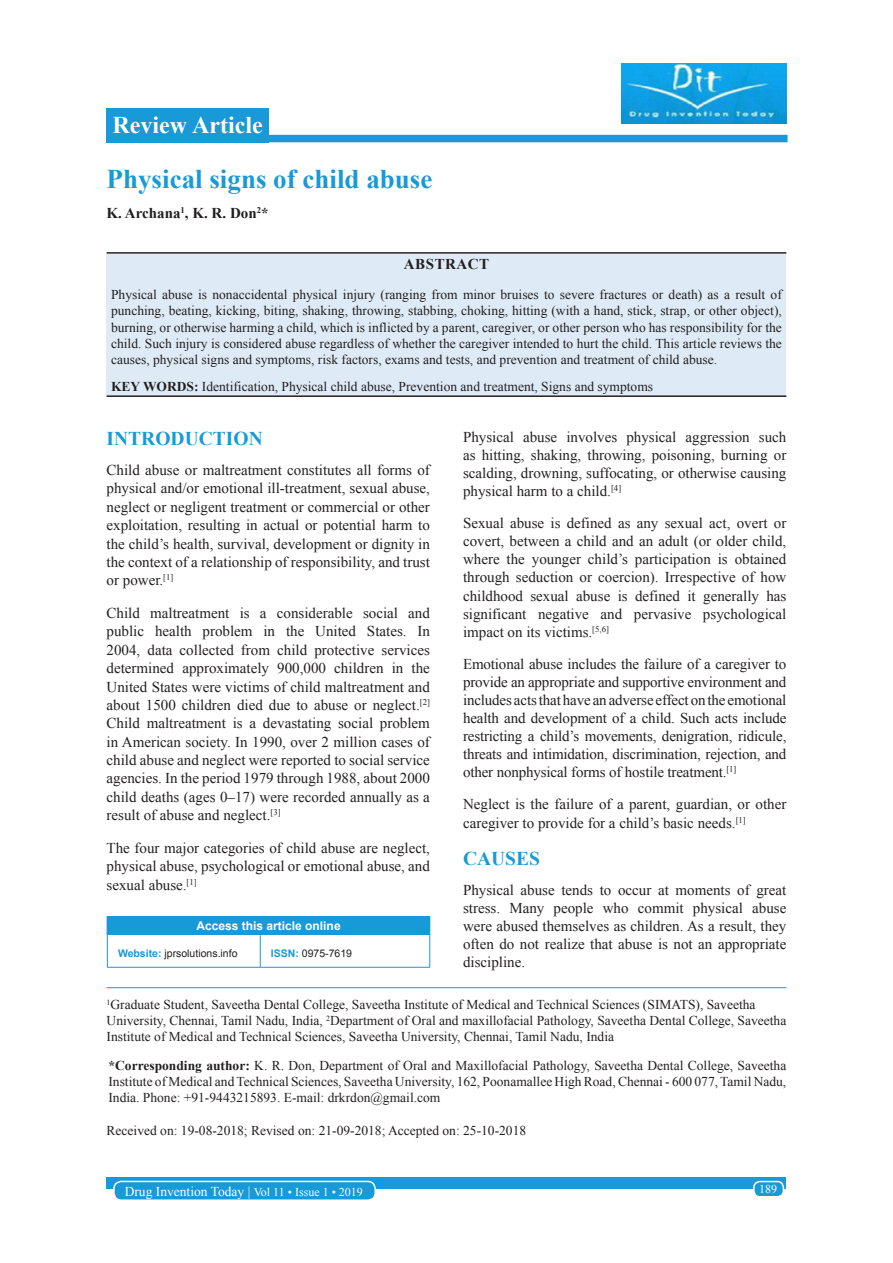
<style>
.page{position:relative;width:893px;height:1263px;background:#fff}
.page>*{position:absolute;margin:0;border:0;box-sizing:border-box;transform-origin:0 0}
.AT{font:700 27px "Times New Roman";color:#179ad7}
.AH{font:700 24px "Times New Roman";color:#fff}
.t1{font:700 19.5px "Times New Roman";color:#179ad7}
.TX{font:15px/18px "Times New Roman";color:#231f20;text-align:justify}
.AU{font:700 15px "Times New Roman";color:#231f20}
.ABSH{font:700 15px "Times New Roman";letter-spacing:.035em;color:#231f20}
.ABS{font:13.5px/16.2px "Times New Roman";color:#231f20;text-align:justify}
.AFF{font:13.5px/16.2px "Times New Roman";color:#231f20}
.ADD{font:13.5px/16.2px "Times New Roman";color:#231f20;text-align:justify}
.KWD{font:13.5px "Times New Roman";color:#231f20}
.HIS{font:13.5px "Times New Roman";color:#231f20}
.foot1{font:13.5px "Times New Roman";color:#fff}
.ATAO{font:700 12px "Arial";color:#fff}
.foot1-2{font:12px "Times New Roman";color:#fff}
.WEBSITE{font:10.5px "Arial";color:#231f20}
.s1{font-weight:700}
.s2{font-weight:700;color:#179ad7}
.s3{font-size:12px}
</style>
<div class="page">
<div style="left:106px;top:1177px;width:680px;height:12px;background:#179ad7"></div>
<div style="left:753px;top:1181px;width:30px;height:15px;background:#179ad7;border-radius:6px"></div>
<div style="left:752px;top:1180px;width:31px;height:17px;border:2px solid #fff;border-radius:6px"></div>
<div style="left:114px;top:1181px;width:261px;height:19px;background:#179ad7;border-radius:7px"></div>
<div style="left:113px;top:1180px;width:263px;height:21px;border:2px solid #fff;border-radius:7px"></div>
<div style="left:106px;top:108px;width:162px;height:34px;background:#179ad7"></div>
<div style="left:265px;top:135px;width:522px;height:7px;background:#179ad7"></div>
<hr style="left:106px;top:987px;width:680px;height:1px;background:#179ad7">
<div style="left:107px;top:916px;width:322px;height:19px;background:#179ad7"></div>
<svg style="left:106px;top:917px;width:1px;height:18px"></svg>
<hr style="left:106px;top:916px;width:154px;height:1px;background:#179ad7">
<hr style="left:260px;top:916px;width:170px;height:1px;background:#179ad7">
<svg style="left:429px;top:917px;width:1px;height:18px"></svg>
<hr style="left:107px;top:935px;width:1px;height:32px;background:#179ad7">
<hr style="left:107px;top:967px;width:153px;height:1px;background:#179ad7">
<hr style="left:260px;top:935px;width:1px;height:32px;background:#179ad7">
<hr style="left:429px;top:935px;width:1px;height:32px;background:#179ad7">
<hr style="left:260px;top:967px;width:170px;height:1px;background:#179ad7">
<img style="left:621px;top:63px;width:164px;height:60px">
<div style="left:106px;top:254px;width:680px;height:141px;background:#deebf7"></div>
<hr style="left:106px;top:252px;width:680px;height:2px;background:#231f20">
<hr style="left:106px;top:395px;width:680px;height:2px;background:#231f20">
<p class="AH" style="left:112px;top:108px;width:151px">Review Article</p>
<p class="AT" style="left:106px;top:159px;width:327px">Physical signs of child abuse</p>
<p class="AU" style="left:106px;top:202px;width:163px">K. Archana<sup>1</sup>, K. R. Don<sup>2</sup>*</p>
<p class="ABSH" style="left:403px;top:253px;width:87px">ABSTRACT</p>
<p class="ABS" style="left:111px;top:286px;width:672px">Physical abuse is nonaccidental physical injury (ranging from minor bruises to severe fractures or death) as a result of punching, beating, kicking, biting, shaking, throwing, stabbing, choking, hitting (with a hand, stick, strap, or other object), burning, or otherwise harming a child, which is inflicted by a parent, caregiver, or other person who has responsibility for the child. Such injury is considered abuse regardless of whether the caregiver intended to hurt the child. This article reviews the causes, physical signs and symptoms, risk factors, exams and tests, and prevention and treatment of child abuse.</p>
<p class="KWD" style="left:111px;top:377px;width:543px"><span class="s1">KEY WORDS:</span> Identification, Physical child abuse, Prevention and treatment, Signs and symptoms</p>
<h1 class="t1" style="left:106px;top:424px;width:157px">INTRODUCTION</h1>
<p class="TX" style="left:106px;top:460px;width:325px;line-height:18.5px">Child abuse or maltreatment constitutes all forms of physical and/or emotional ill-treatment, sexual abuse, neglect or negligent treatment or commercial or other exploitation, resulting in actual or potential harm to the child’s health, survival, development or dignity in the context of a relationship of responsibility, and trust or power.<sup>[1]</sup></p>
<p class="TX" style="left:106px;top:603px;width:325px;line-height:18.5px">Child maltreatment is a considerable social and public health problem in the United States. In 2004, data collected from child protective services determined approximately 900,000 children in the United States were victims of child maltreatment and about 1500 children died due to abuse or neglect.<sup>[2] </sup>Child maltreatment is a devastating social problem in American society. In 1990, over 2 million cases of child abuse and neglect were reported to social service agencies. In the period 1979 through 1988, about 2000 child deaths (ages 0–17) were recorded annually as a result of abuse and neglect.<sup>[3]</sup></p>
<p class="TX" style="left:106px;top:838px;width:325px;line-height:18.5px">The four major categories of child abuse are neglect, physical abuse, psychological or emotional abuse, and sexual abuse.<sup>[1]</sup></p>
<p class="ATAO" style="left:196px;top:918px;width:146px">Access this article online</p>
<p class="WEBSITE" style="left:118px;top:946px;width:121px"><span class="s2">Website:</span> jprsolutions.info</p>
<p class="WEBSITE" style="left:271px;top:946px;width:83px"><span class="s2">ISSN:</span> 0975-7619</p>
<p class="TX" style="left:463px;top:427px;width:325px">Physical abuse involves physical aggression such as hitting, shaking, throwing, poisoning, burning or scalding, drowning, suffocating, or otherwise causing physical harm to a child.<sup>[4]</sup></p>
<p class="TX" style="left:463px;top:514px;width:325px">Sexual abuse is defined as any sexual act, overt or covert, between a child and an adult (or older child, where the younger child’s participation is obtained through seduction or coercion). Irrespective of how childhood sexual abuse is defined it generally has significant negative and pervasive psychological impact on its victims.<sup>[5,6]</sup></p>
<p class="TX" style="left:463px;top:654px;width:325px">Emotional abuse includes the failure of a caregiver to provide an appropriate and supportive environment and includes acts that have an adverse effect on the emotional health and development of a child. Such acts include restricting a child’s movements, denigration, ridicule, threats and intimidation, discrimination, rejection, and other nonphysical forms of hostile treatment.<sup>[1]</sup></p>
<p class="TX" style="left:463px;top:795px;width:325px">Neglect is the failure of a parent, guardian, or other caregiver to provide for a child’s basic needs.<sup>[1]</sup></p>
<h1 class="t1" style="left:463px;top:844px;width:78px">CAUSES</h1>
<p class="TX" style="left:463px;top:880px;width:325px">Physical abuse tends to occur at moments of great stress. Many people who commit physical abuse were abused themselves as children. As a result, they often do not realize that abuse is not an appropriate discipline.</p>
<p class="AFF" style="left:106px;top:996px;width:681px"><sup>1</sup>Graduate Student, Saveetha Dental College, Saveetha Institute of Medical and Technical Sciences (SIMATS), Saveetha<br>University, Chennai, Tamil Nadu, India, <sup>2</sup>Department of Oral and maxillofacial Pathology, Saveetha Dental College, Saveetha<br>Institute of Medical and Technical Sciences, Saveetha University, Chennai, Tamil Nadu, India</p>
<p class="ADD" style="left:108px;top:1056px;width:679px"><span class="s1">*Corresponding author:</span> K. R. Don, Department of Oral and Maxillofacial Pathology, Saveetha Dental College, Saveetha Institute of Medical and Technical Sciences, Saveetha University, 162, Poonamallee High Road, Chennai - 600 077, Tamil Nadu, India. Phone: +91-9443215893. E-mail: drkrdon@gmail.com</p>
<p class="HIS" style="left:106px;top:1120px;width:421px">Received on: 19-08-2018; Revised on: 21-09-2018; Accepted on: 25-10-2018</p>
<p class="foot1" style="left:125px;top:1181px;width:240px">Drug Invention Today | <span class="s3">Vol 11 • Issue 1 • 2019</span></p>
<p class="foot1-2" style="left:758px;top:1180px;width:19px">189</p>
</div>
